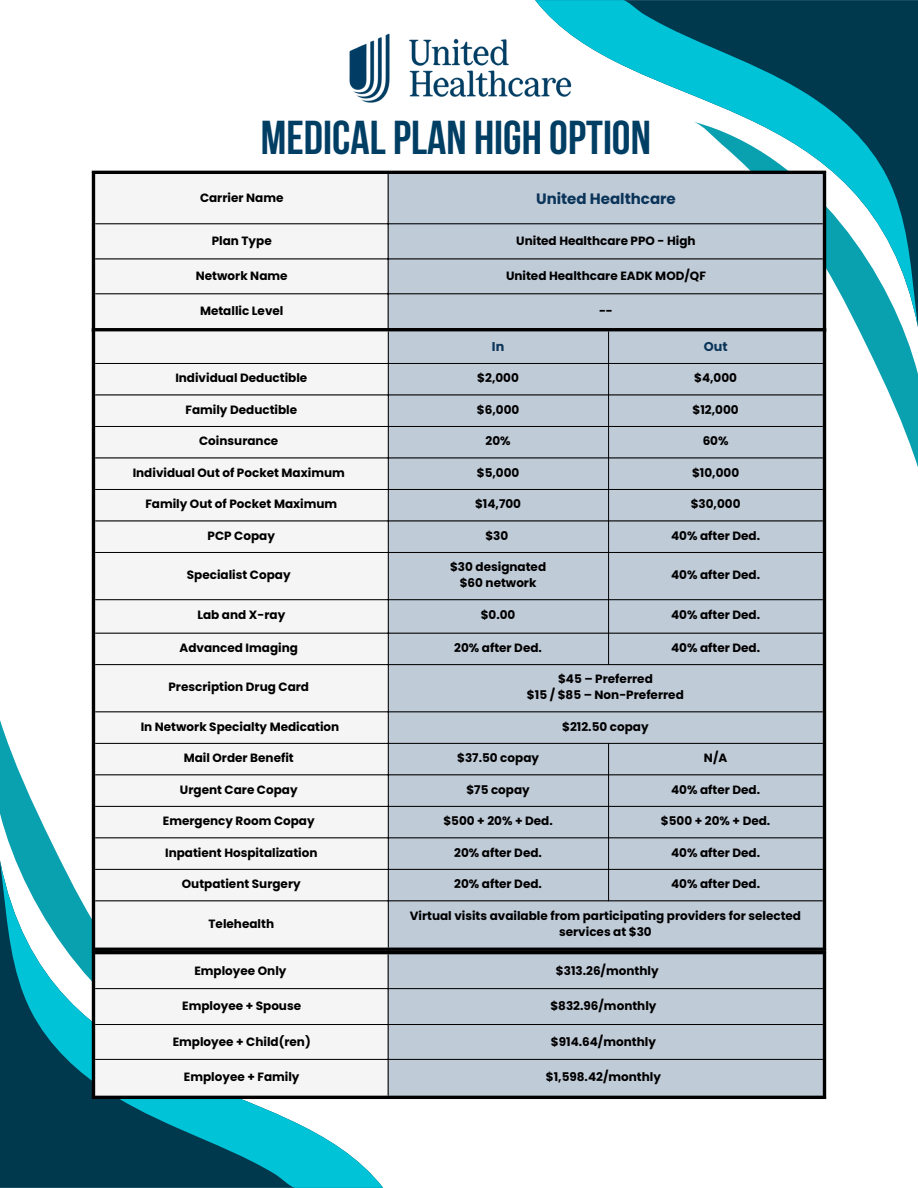
<style>
.page{position:relative;width:918px;height:1188px;background:#fff}
.page>*{position:absolute;margin:0;border:0;box-sizing:border-box;transform-origin:0 0}
.t1{font:700 47.4px "Bebas Neue";color:#003e64}
.t2{font:700 15px "Poppins";color:#0a3459}
.t3{font:700 12.75px "Poppins";color:#0a3459}
.t4{font:700 12px/16px "Poppins";color:#000;text-align:center}
</style>
<div class="page">
<svg style="left:535px;top:0;width:383px;height:171px"></svg>
<svg style="left:693px;top:122px;width:225px;height:346px"></svg>
<svg style="left:0;top:1066px;width:383px;height:122px;background:#227a8c"></svg>
<svg style="left:0;top:720px;width:92px;height:346px"></svg>
<img style="left:349px;top:21px;width:234px;height:94px">
<div style="left:95px;top:174px;width:293px;height:154px;background:#f5f5f5"></div>
<div style="left:389px;top:174px;width:434px;height:154px;background:#c0cbd8"></div>
<hr style="left:388px;top:174px;width:1px;height:155px;background:#000">
<hr style="left:95px;top:223px;width:728px;height:1px;background:#000">
<hr style="left:95px;top:259px;width:728px;height:1px;background:#000">
<hr style="left:95px;top:293px;width:728px;height:1px;background:#000">
<hr style="left:92px;top:174px;width:3px;height:155px;background:#000">
<hr style="left:823px;top:174px;width:3px;height:155px;background:#000">
<hr style="left:92px;top:171px;width:734px;height:3px;background:#000">
<div style="left:95px;top:331px;width:293px;height:617px;background:#f5f5f5"></div>
<div style="left:389px;top:331px;width:434px;height:617px;background:#c0cbd8"></div>
<hr style="left:388px;top:331px;width:1px;height:617px;background:#000">
<hr style="left:95px;top:363px;width:728px;height:1px;background:#000">
<hr style="left:95px;top:395px;width:728px;height:1px;background:#000">
<hr style="left:95px;top:426px;width:728px;height:1px;background:#000">
<hr style="left:95px;top:458px;width:728px;height:1px;background:#000">
<hr style="left:95px;top:489px;width:728px;height:1px;background:#000">
<hr style="left:95px;top:521px;width:728px;height:1px;background:#000">
<hr style="left:95px;top:552px;width:728px;height:1px;background:#000">
<hr style="left:95px;top:599px;width:728px;height:1px;background:#000">
<hr style="left:95px;top:633px;width:728px;height:1px;background:#000">
<hr style="left:95px;top:664px;width:728px;height:1px;background:#000">
<hr style="left:95px;top:712px;width:728px;height:1px;background:#000">
<hr style="left:95px;top:743px;width:728px;height:1px;background:#000">
<hr style="left:95px;top:775px;width:728px;height:1px;background:#000">
<hr style="left:95px;top:806px;width:728px;height:1px;background:#000">
<hr style="left:95px;top:838px;width:728px;height:1px;background:#000">
<hr style="left:95px;top:869px;width:728px;height:1px;background:#000">
<hr style="left:95px;top:901px;width:728px;height:1px;background:#000">
<hr style="left:608px;top:331px;width:1px;height:334px;background:#000">
<hr style="left:608px;top:743px;width:1px;height:158px;background:#000">
<hr style="left:92px;top:331px;width:3px;height:617px;background:#000">
<hr style="left:823px;top:331px;width:3px;height:617px;background:#000">
<hr style="left:92px;top:328px;width:734px;height:3px;background:#000">
<hr style="left:92px;top:948px;width:734px;height:3px;background:#000">
<div style="left:95px;top:954px;width:293px;height:142px;background:#f5f5f5"></div>
<div style="left:389px;top:954px;width:434px;height:142px;background:#c0cbd8"></div>
<hr style="left:388px;top:954px;width:1px;height:142px;background:#000">
<hr style="left:95px;top:988px;width:728px;height:1px;background:#000">
<hr style="left:95px;top:1024px;width:728px;height:1px;background:#000">
<hr style="left:95px;top:1059px;width:728px;height:1px;background:#000">
<hr style="left:92px;top:954px;width:3px;height:142px;background:#000">
<hr style="left:823px;top:954px;width:3px;height:142px;background:#000">
<hr style="left:92px;top:951px;width:734px;height:3px;background:#000">
<hr style="left:92px;top:1096px;width:734px;height:3px;background:#000">
<p class="t1" style="left:261px;top:118px;width:392px">MEDICALPLAN HIGH OPTION</p>
<p class="t4" style="left:200px;top:189px;width:85px">Carrier Name</p>
<p class="t2" style="left:536px;top:188px;width:141px">United Healthcare</p>
<h1 class="t4" style="left:212px;top:233px;width:62px">Plan Type</h1>
<p class="t4" style="left:516px;top:233px;width:181px">United Healthcare PPO - High</p>
<p class="t4" style="left:196px;top:268px;width:93px">Network Name</p>
<p class="t4" style="left:506px;top:268px;width:201px">United Healthcare EADK MOD/QF</p>
<p class="t4" style="left:200px;top:303px;width:85px">Metallic Level</p>
<p class="t4" style="left:599px;top:303px;width:15px">--</p>
<p class="t3" style="left:492px;top:337px;width:14px">In</p>
<p class="t3" style="left:704px;top:337px;width:25px">Out</p>
<p class="t4" style="left:175px;top:370px;width:133px">Individual Deductible</p>
<p class="t4" style="left:477px;top:370px;width:43px">$2,000</p>
<p class="t4" style="left:694px;top:370px;width:44px">$4,000</p>
<p class="t4" style="left:185px;top:401px;width:113px">Family Deductible</p>
<p class="t4" style="left:477px;top:401px;width:44px">$6,000</p>
<p class="t4" style="left:693px;top:401px;width:48px">$12,000</p>
<p class="t4" style="left:199px;top:433px;width:81px">Coinsurance</p>
<p class="t4" style="left:486px;top:433px;width:27px">20%</p>
<p class="t4" style="left:703px;top:433px;width:27px">60%</p>
<p class="t4" style="left:133px;top:464px;width:214px">Individual Out of Pocket Maximum</p>
<p class="t4" style="left:477px;top:464px;width:44px">$5,000</p>
<p class="t4" style="left:692px;top:464px;width:49px">$10,000</p>
<p class="t4" style="left:145px;top:496px;width:193px">Family Out of Pocket Maximum</p>
<p class="t4" style="left:475px;top:496px;width:48px">$14,700</p>
<p class="t4" style="left:691px;top:496px;width:51px">$30,000</p>
<p class="t4" style="left:208px;top:527px;width:69px">PCP Copay</p>
<p class="t4" style="left:485px;top:527px;width:24px">$30</p>
<p class="t4" style="left:671px;top:527px;width:90px">40% after Ded.</p>
<p class="t4" style="left:187px;top:567px;width:105px">Specialist Copay</p>
<p class="t4" style="left:450px;top:559px;width:98px">$30 designated</p>
<p class="t4" style="left:460px;top:575px;width:78px">$60 network</p>
<p class="t4" style="left:671px;top:567px;width:90px">40% after Ded.</p>
<p class="t4" style="left:197px;top:607px;width:89px">Lab and X-ray</p>
<p class="t4" style="left:481px;top:607px;width:36px">$0.00</p>
<p class="t4" style="left:671px;top:607px;width:90px">40% after Ded.</p>
<p class="t4" style="left:180px;top:640px;width:120px">Advanced Imaging</p>
<p class="t4" style="left:454px;top:640px;width:89px">20% after Ded.</p>
<p class="t4" style="left:671px;top:640px;width:90px">40% after Ded.</p>
<p class="t4" style="left:168px;top:679px;width:142px">Prescription Drug Card</p>
<p class="t4" style="left:558px;top:671px;width:96px">$45 – Preferred</p>
<p class="t4" style="left:527px;top:687px;width:158px">$15 / $85 – Non-Preferred</p>
<p class="t4" style="left:141px;top:718px;width:200px">In Network Specialty Medication</p>
<p class="t4" style="left:562px;top:718px;width:88px">$212.50 copay</p>
<p class="t4" style="left:184px;top:750px;width:112px">Mail Order Benefit</p>
<p class="t4" style="left:457px;top:750px;width:83px">$37.50 copay</p>
<p class="t4" style="left:704px;top:750px;width:25px">N/A</p>
<p class="t4" style="left:180px;top:781px;width:119px">Urgent Care Copay</p>
<p class="t4" style="left:466px;top:781px;width:65px">$75 copay</p>
<p class="t4" style="left:671px;top:781px;width:90px">40% after Ded.</p>
<p class="t4" style="left:163px;top:813px;width:153px">Emergency Room Copay</p>
<p class="t4" style="left:443px;top:813px;width:111px">$500 + 20% + Ded.</p>
<p class="t4" style="left:661px;top:813px;width:111px">$500 + 20% + Ded.</p>
<p class="t4" style="left:165px;top:844px;width:154px">Inpatient Hospitalization</p>
<p class="t4" style="left:454px;top:844px;width:89px">20% after Ded.</p>
<p class="t4" style="left:671px;top:844px;width:90px">40% after Ded.</p>
<p class="t4" style="left:182px;top:876px;width:120px">Outpatient Surgery</p>
<p class="t4" style="left:454px;top:876px;width:89px">20% after Ded.</p>
<p class="t4" style="left:671px;top:876px;width:90px">40% after Ded.</p>
<p class="t4" style="left:209px;top:915px;width:67px">Telehealth</p>
<p class="t4" style="left:410px;top:907px;width:393px">Virtual visits available from participating providers for selected services at $30</p>
<p class="t4" style="left:194px;top:963px;width:94px">Employee Only</p>
<p class="t4" style="left:556px;top:963px;width:104px">$313.26/monthly</p>
<p class="t4" style="left:182px;top:997px;width:120px">Employee + Spouse</p>
<p class="t4" style="left:550px;top:997px;width:108px">$832.96/monthly</p>
<p class="t4" style="left:173px;top:1033px;width:140px">Employee + Child(ren)</p>
<p class="t4" style="left:551px;top:1033px;width:107px">$914.64/monthly</p>
<p class="t4" style="left:184px;top:1069px;width:117px">Employee + Family</p>
<p class="t4" style="left:546px;top:1069px;width:117px">$1,598.42/monthly</p>
</div>
